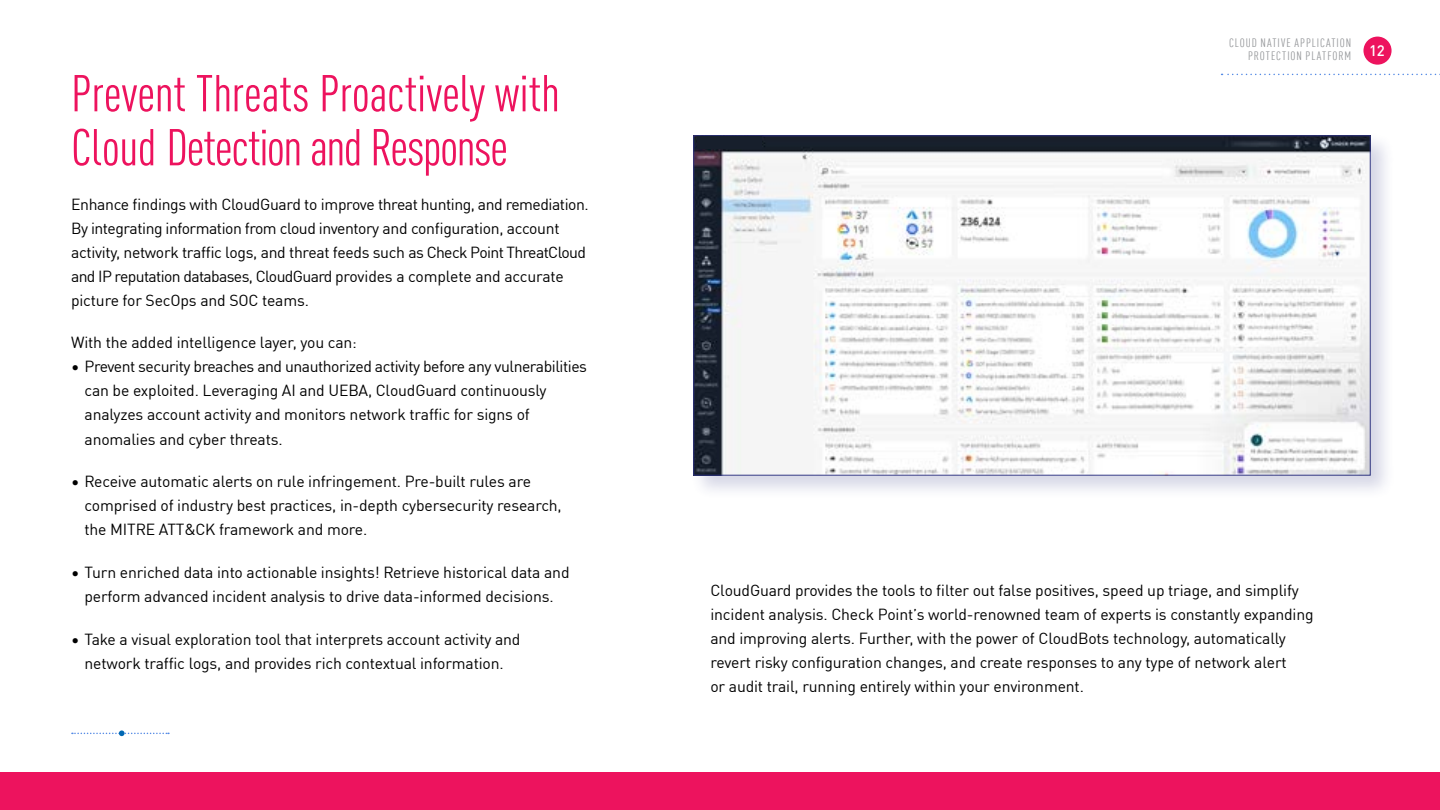
<style>
.page{position:relative;width:1440px;height:810px;background:#fff}
.page>*{position:absolute;margin:0;border:0;box-sizing:border-box;transform-origin:0 0}
.t1{font:condensed 51px/54px "DIN Pro";letter-spacing:-.01em;color:#ed135e}
.t2{font:15.75px/24px "DIN Pro";letter-spacing:-.01em;color:#000}
.t3{font:15.75px/24px "DIN Pro";letter-spacing:-.03em;color:#000}
.t4{font:condensed 12px/13.5px "DIN Pro";letter-spacing:.075em;color:#939598}
</style>
<div class="page">
<svg style="left:1222px;top:74px;width:218px;height:1px"></svg>
<div style="left:1363px;top:37px;width:29px;height:28px;background:#ed135e;border-radius:50%"></div>
<svg style="left:72px;top:730px;width:97px;height:6px"></svg>
<div style="left:690px;top:132px;width:705px;height:369px;background:#2e3382;opacity:.2"></div>
<img style="left:695px;top:137px;width:674px;height:337px">
<div style="left:697px;top:136px;width:64px;height:13px;background:#171f2c"></div>
<div style="left:0;top:772px;width:1440px;height:38px;background:#ed135e"></div>
<h1 class="t1" style="left:71px;top:63px;width:490px">Prevent Threats Proactively with<br>Cloud Detection and Response</h1>
<p class="t3" style="left:71px;top:191px;width:519px">Enhance findings with CloudGuard to improve threat hunting, and remediation.<br>By integrating information from cloud inventory and configuration, account activity, network traffic logs, and threat feeds such as Check Point ThreatCloud and IP reputation databases, CloudGuard provides a complete and accurate picture for SecOps and SOC teams.</p>
<p class="t2" style="left:71px;top:330px;width:287px">With the added intelligence layer, you can:</p>
<p class="t3" style="left:71px;top:354px;width:517px">∙ Prevent security breaches and unauthorized activity before any vulnerabilities</p>
<p class="t2" style="left:85px;top:378px;width:464px">can be exploited. Leveraging AI and UEBA, CloudGuard continuously</p>
<p class="t2" style="left:85px;top:402px;width:447px">analyzes account activity and monitors network traffic for signs of</p>
<p class="t2" style="left:85px;top:426px;width:200px">anomalies and cyber threats.</p>
<p class="t2" style="left:85px;top:469px;width:479px;text-indent:-13px">∙ Receive automatic alerts on rule infringement. Pre-built rules are comprised of industry best practices, in-depth cybersecurity research, the MITRE ATT&amp;CK framework and more.</p>
<p class="t2" style="left:71px;top:560px;width:500px;text-align:center">∙ Turn enriched data into actionable insights! Retrieve historical data and perform advanced incident analysis to drive data-informed decisions.</p>
<p class="t2" style="left:71px;top:627px;width:451px;text-align:center">∙ Take a visual exploration tool that interprets account activity and network traffic logs, and provides rich contextual information.</p>
<p class="t4" style="left:1248px;top:35px;width:138px;text-indent:-19px">CLOUD NATIVE APPLICATION<br>PROTECTION PLATFORM <sup>12</sup></p>
<p class="t2" style="left:710px;top:577px;width:605px">CloudGuard provides the tools to filter out false positives, speed up triage, and simplify incident analysis. Check Point’s world-renowned team of experts is constantly expanding and improving alerts. Further, with the power of CloudBots technology, automatically revert risky configuration changes, and create responses to any type of network alert<br>or audit trail, running entirely within your environment.</p>
</div>
